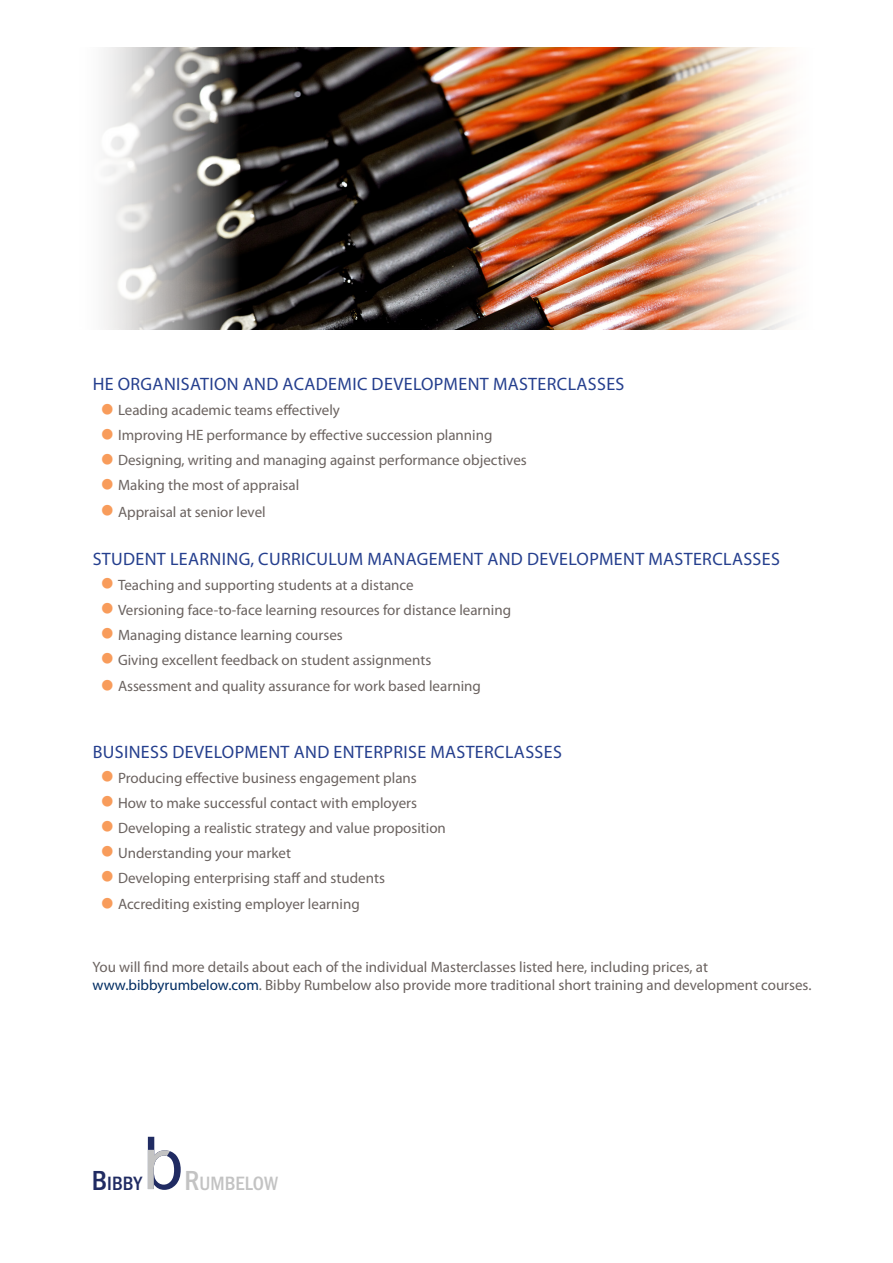
<style>
.page{position:relative;width:893px;height:1263px;background:#fff}
.page>*{position:absolute;margin:0;border:0;box-sizing:border-box;transform-origin:0 0}
.t1{font:500 condensed 19.95px "Franklin Gothic";color:#c3c3c3}
.t2{font:500 condensed 19.95px "Franklin Gothic";color:#202b62}
.crosshead{font:18px "Myriad Pro";letter-spacing:.02em;color:#253f8e}
.bulletindent{font:15px "Myriad Pro";color:#6b6360}
.body{font:15px/18px "Myriad Pro";color:#6b6360}
.s1{font-family:"Humanist 521 BT";font-weight:300;font-size:36px;color:#f89c5b}
.s2{color:#002c62}
.s3{font-size:28.5px}
</style>
<div class="page">
<img style="left:104px;top:48px;width:685px;height:282px">
<svg style="left:148px;top:1137px;width:33px;height:53px"></svg>
<p class="crosshead" style="left:93px;top:373px;width:533px">HE ORGANISATION AND ACADEMIC DEVELOPMENT MASTERCLASSES</p>
<p class="bulletindent" style="left:97px;top:401px;width:245px"><span class="s1">•</span>Leading academic teams effectively</p>
<p class="bulletindent" style="left:97px;top:426px;width:397px"><span class="s1">•</span>Improving HE performance by effective succession planning</p>
<p class="bulletindent" style="left:97px;top:451px;width:432px"><span class="s1">•</span>Designing, writing and managing against performance objectives</p>
<p class="bulletindent" style="left:97px;top:476px;width:204px"><span class="s1">•</span>Making the most of appraisal</p>
<p class="bulletindent" style="left:97px;top:502px;width:171px"><span class="s1">•</span>Appraisal at senior level</p>
<p class="crosshead" style="left:93px;top:548px;width:689px">STUDENT LEARNING, CURRICULUM MANAGEMENT AND DEVELOPMENT MASTERCLASSES</p>
<p class="bulletindent" style="left:97px;top:576px;width:318px"><span class="s1">•</span>Teaching and supporting students at a distance</p>
<p class="bulletindent" style="left:97px;top:601px;width:416px"><span class="s1">•</span>Versioning face-to-face learning resources for distance learning</p>
<p class="bulletindent" style="left:97px;top:626px;width:248px"><span class="s1">•</span>Managing distance learning courses</p>
<p class="bulletindent" style="left:97px;top:651px;width:336px"><span class="s1">•</span>Giving excellent feedback on student assignments</p>
<p class="bulletindent" style="left:97px;top:677px;width:386px"><span class="s1">•</span>Assessment and quality assurance for work based learning</p>
<p class="crosshead" style="left:93px;top:740px;width:471px">BUSINESS DEVELOPMENT AND ENTERPRISE MASTERCLASSES</p>
<p class="bulletindent" style="left:97px;top:768px;width:322px"><span class="s1">•</span>Producing effective business engagement plans</p>
<p class="bulletindent" style="left:97px;top:793px;width:322px"><span class="s1">•</span>How to make successful contact with employers</p>
<p class="bulletindent" style="left:97px;top:818px;width:351px"><span class="s1">•</span>Developing a realistic strategy and value proposition</p>
<p class="bulletindent" style="left:97px;top:843px;width:196px"><span class="s1">•</span>Understanding your market</p>
<p class="bulletindent" style="left:97px;top:868px;width:290px"><span class="s1">•</span>Developing enterprising staff and students</p>
<p class="bulletindent" style="left:97px;top:895px;width:264px"><span class="s1">•</span>Accrediting existing employer learning</p>
<p class="body" style="left:92px;top:957px;width:720px">You will find more details about each of the individual Masterclasses listed here, including prices, at <span class="s2">www.bibbyrumbelow.com</span>. Bibby Rumbelow also provide more traditional short training and development courses.</p>
<p class="t2" style="left:92px;top:1170px;width:52px"><span class="s3">B</span>IBBY</p>
<p class="t1" style="left:185px;top:1170px;width:95px"><span class="s3">R</span>UMBELOW</p>
</div>
